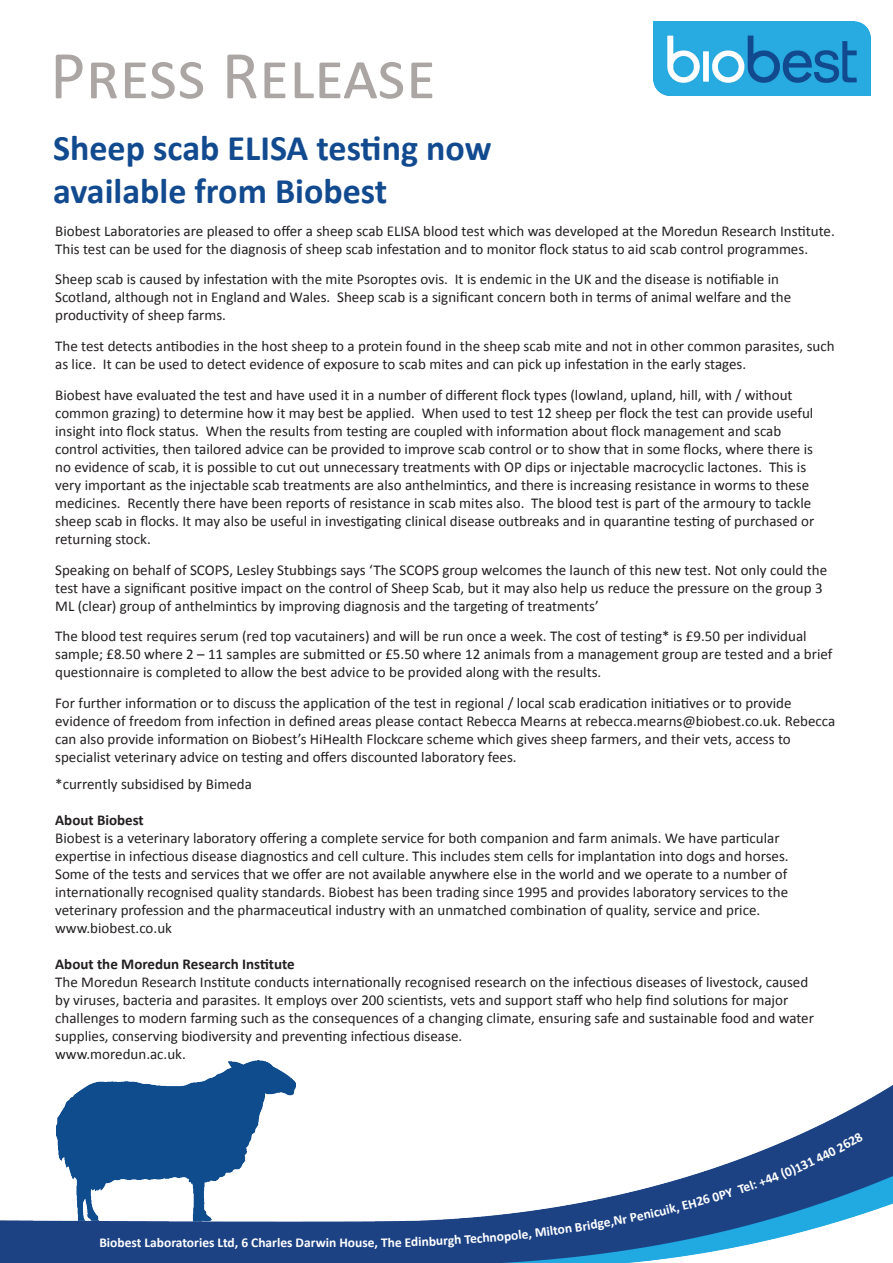
<style>
.page{position:relative;width:893px;height:1263px;background:#fff}
.page>*{position:absolute;margin:0;border:0;box-sizing:border-box;transform-origin:0 0}
.t1{font:69px "Calibri";color:#aba6a4}
.t2{font:700 36px/43.2px "Calibri";color:#124a8f}
.t3{font:15px/18px "Calibri";color:#231f20}
.t4{font:700 15px "Calibri";color:#231f20}
.t5{font:700 13.5px "Calibri";color:#fff}
</style>
<div class="page">
<img style="left:0;top:1060px;width:893px;height:203px">
<img style="left:653px;top:21px;width:217px;height:75px">
<svg style="left:483px;top:1233px;width:21px;height:9px"></svg>
<svg style="left:529px;top:1226px;width:21px;height:14px"></svg>
<svg style="left:597px;top:1215px;width:31px;height:15px"></svg>
<svg style="left:654px;top:1132px;width:209px;height:85px"></svg>
<h1 class="t1" style="left:50px;top:32px;width:388px">Press Release</h1>
<h2 class="t2" style="left:53px;top:126px;width:440px">Sheep scab ELISA testing now available from Biobest</h2>
<p class="t3" style="left:55px;top:222px;width:781px">Biobest Laboratories are pleased to offer a sheep scab ELISA blood test which was developed at the Moredun Research Institute.<br>This test can be used for the diagnosis of sheep scab infestation and to monitor flock status to aid scab control programmes.</p>
<p class="t3" style="left:55px;top:270px;width:737px">Sheep scab is caused by infestation with the mite Psoroptes ovis. It is endemic in the UK and the disease is notifiable in<br>Scotland, although not in England and Wales. Sheep scab is a significant concern both in terms of animal welfare and the productivity of sheep farms.</p>
<p class="t3" style="left:55px;top:337px;width:781px">The test detects antibodies in the host sheep to a protein found in the sheep scab mite and not in other common parasites, such as lice. It can be used to detect evidence of exposure to scab mites and can pick up infestation in the early stages.</p>
<p class="t3" style="left:55px;top:386px;width:760px">Biobest have evaluated the test and have used it in a number of different flock types (lowland, upland, hill, with / without common grazing) to determine how it may best be applied. When used to test 12 sheep per flock the test can provide useful insight into flock status. When the results from testing are coupled with information about flock management and scab control activities, then tailored advice can be provided to improve scab control or to show that in some flocks, where there is no evidence of scab, it is possible to cut out unnecessary treatments with OP dips or injectable macrocyclic lactones. This is very important as the injectable scab treatments are also anthelmintics, and there is increasing resistance in worms to these medicines. Recently there have been reports of resistance in scab mites also. The blood test is part of the armoury to tackle sheep scab in flocks. It may also be useful in investigating clinical disease outbreaks and in quarantine testing of purchased or returning stock.</p>
<p class="t3" style="left:55px;top:561px;width:773px">Speaking on behalf of SCOPS, Lesley Stubbings says ‘The SCOPS group welcomes the launch of this new test. Not only could the test have a significant positive impact on the control of Sheep Scab, but it may also help us reduce the pressure on the group 3<br>ML (clear) group of anthelmintics by improving diagnosis and the targeting of treatments’</p>
<p class="t3" style="left:55px;top:627px;width:779px">The blood test requires serum (red top vacutainers) and will be run once a week. The cost of testing* is £9.50 per individual sample; £8.50 where 2 – 11 samples are submitted or £5.50 where 12 animals from a management group are tested and a brief questionnaire is completed to allow the best advice to be provided along with the results.</p>
<p class="t3" style="left:55px;top:694px;width:782px">For further information or to discuss the application of the test in regional / local scab eradication initiatives or to provide evidence of freedom from infection in defined areas please contact Rebecca Mearns at rebecca.mearns@biobest.co.uk. Rebecca can also provide information on Biobest’s HiHealth Flockcare scheme which gives sheep farmers, and their vets, access to specialist veterinary advice on testing and offers discounted laboratory fees.</p>
<p class="t3" style="left:55px;top:775px;width:198px">*currently subsidised by Bimeda</p>
<p class="t4" style="left:55px;top:810px;width:90px">About Biobest</p>
<p class="t3" style="left:55px;top:829px;width:735px">Biobest is a veterinary laboratory offering a complete service for both companion and farm animals. We have particular expertise in infectious disease diagnostics and cell culture. This includes stem cells for implantation into dogs and horses.<br>Some of the tests and services that we offer are not available anywhere else in the world and we operate to a number of internationally recognised quality standards. Biobest has been trading since 1995 and provides laboratory services to the veterinary profession and the pharmaceutical industry with an unmatched combination of quality, service and price. www.biobest.co.uk</p>
<p class="t4" style="left:55px;top:954px;width:241px">About the Moredun Research Institute</p>
<p class="t3" style="left:55px;top:973px;width:760px">The Moredun Research Institute conducts internationally recognised research on the infectious diseases of livestock, caused by viruses, bacteria and parasites. It employs over 200 scientists, vets and support staff who help find solutions for major challenges to modern farming such as the consequences of a changing climate, ensuring safe and sustainable food and water supplies, conserving biodiversity and preventing infectious disease.<br>www.moredun.ac.uk.</p>
<p class="t5" style="left:99px;top:1234px;width:270px">Biobest Laboratories Ltd, 6 Charles Darwin Hous</p>
<p class="t5" style="left:368px;top:1234px;width:36px;rotate:-1deg">e, The</p>
<p class="t5" style="left:404px;top:1233px;width:26px;rotate:-2deg">Edin</p>
<p class="t5" style="left:428px;top:1233px;width:27px;rotate:-3deg">burg</p>
<p class="t5" style="left:454px;top:1231px;width:30px;rotate:-4deg">h Tec</p>
<p class="t5" style="left:503px;top:1227px;width:26px;rotate:-6deg">pole</p>
<p class="t5" style="left:549px;top:1222px;width:24px;rotate:-8deg">lton</p>
<p class="t5" style="left:573px;top:1219px;width:24px;rotate:-9deg">Brid</p>
<p class="t5" style="left:628px;top:1209px;width:26px;rotate:-12deg">Peni</p>
</div>
